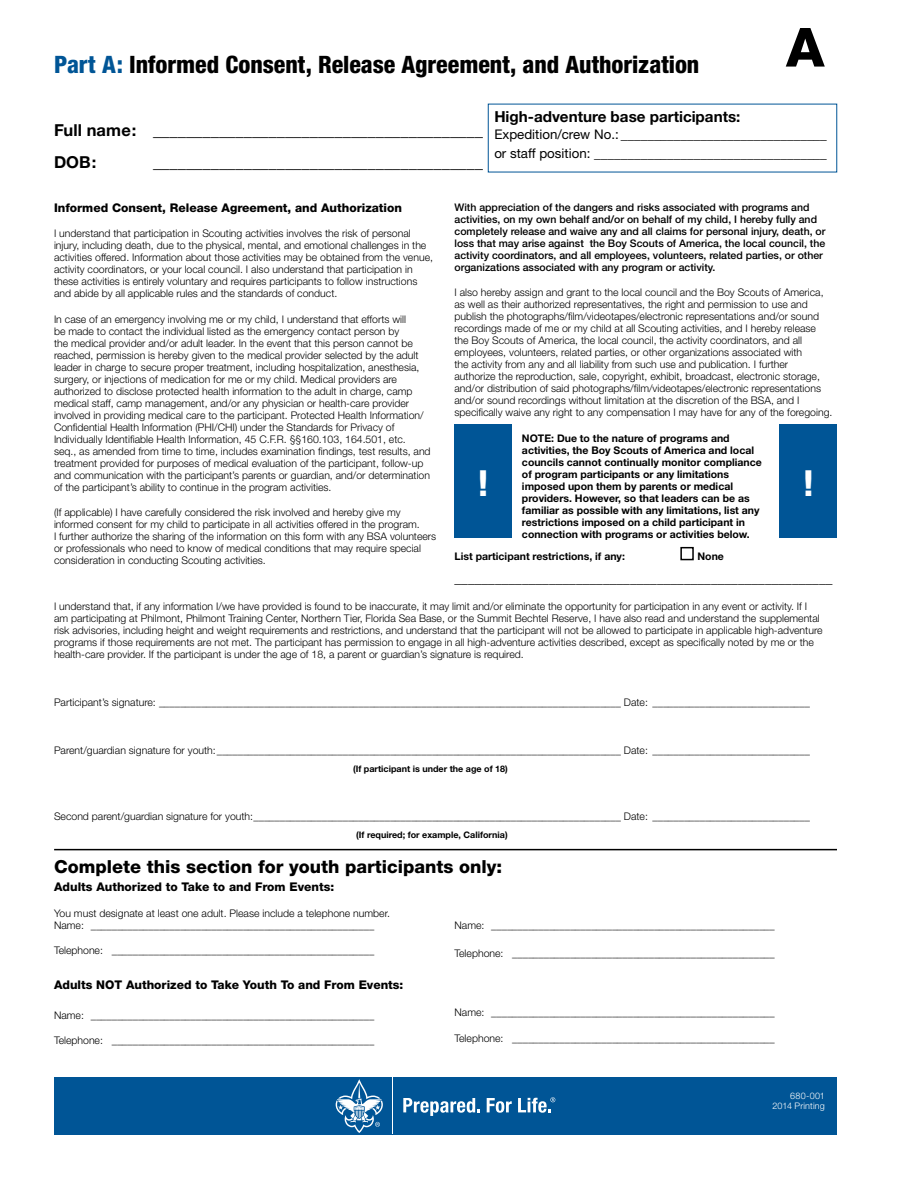
<style>
.page{position:relative;width:918px;height:1188px;background:#fff}
.page>*{position:absolute;margin:0;border:0;box-sizing:border-box;transform-origin:0 0}
.t1{font:800 54px "Helvetica Neue";color:#000}
.t2{font:800 condensed 36px "Helvetica Neue";color:#fff}
.t3{font:800 condensed 24px "Helvetica Neue";letter-spacing:-.005em;color:#000}
.t4{font:800 18px "Helvetica Neue";color:#000}
.t5{font:700 16.5px/31.5px "Helvetica Neue";letter-spacing:.01em;color:#000}
.t6{font:700 15.15px "Helvetica Neue";color:#000}
.t7{font:13.5px "Helvetica Neue";color:#000}
.t8{font:13.35px/19px "Helvetica Neue";color:#000}
.t9{font:800 12px "Helvetica Neue";color:#000}
.t10{font:300 10.5px/12px "Helvetica Neue";color:#000}
.t11{font:700 10.5px/12px "Helvetica Neue";color:#000}
.t12{font:500 10.5px/12px "Helvetica Neue";color:#000}
.t13{font:700 9px "Helvetica Neue";color:#000}
.t14{font:300 9px/10.5px "Helvetica Neue";letter-spacing:.02em;color:#fff;text-align:right}
.s1{color:#005596}
</style>
<div class="page">
<div style="left:54px;top:1077px;width:783px;height:58px;background:#005596"></div>
<svg style="left:403px;top:1098px;width:77px;height:18px"></svg>
<svg style="left:487px;top:1098px;width:25px;height:15px"></svg>
<hr style="left:392px;top:1077px;width:1px;height:57px;background:#fff">
<svg style="left:336px;top:1079px;width:47px;height:54px"></svg>
<svg style="left:518px;top:1097px;width:37px;height:16px"></svg>
<div style="left:454px;top:424px;width:58px;height:114px;background:#005596"></div>
<div style="left:779px;top:424px;width:58px;height:114px;background:#005596"></div>
<div style="left:680px;top:547px;width:14px;height:13px;border:2px solid #000"></div>
<hr style="left:54px;top:849px;width:783px;height:1px;background:#000">
<h3 class="t3" style="left:54px;top:50px;width:647px"><span class="s1">Part A:</span> Informed Consent, Release Agreement, and Authorization</h3>
<h1 class="t1" style="left:786px;top:15px;width:40px">A</h1>
<h3 class="t5" style="left:54px;top:114px;width:430px">Full name: ________________________________________<br>DOB:</h3>
<h3 class="t5" style="left:153px;top:146px;width:331px">________________________________________</h3>
<h3 class="t6" style="left:494px;top:107px;width:248px">High-adventure base participants:</h3>
<p class="t8" style="left:494px;top:125px;width:334px">Expedition/crew No.: _______________________________ or staff position: ___________________________________</p>
<p class="t9" style="left:54px;top:200px;width:350px">Informed Consent, Release Agreement, and Authorization</p>
<p class="t10" style="left:54px;top:227px;width:381px">I understand that participation in Scouting activities involves the risk of personal injury, including death, due to the physical, mental, and emotional challenges in the activities offered. Information about those activities may be obtained from the venue, activity coordinators, or your local council. I also understand that participation in these activities is entirely voluntary and requires participants to follow instructions and abide by all applicable rules and the standards of conduct.</p>
<p class="t10" style="left:54px;top:313px;width:378px">In case of an emergency involving me or my child, I understand that efforts will<br>be made to contact the individual listed as the emergency contact person by<br>the medical provider and/or adult leader. In the event that this person cannot be reached, permission is hereby given to the medical provider selected by the adult leader in charge to secure proper treatment, including hospitalization, anesthesia, surgery, or injections of medication for me or my child. Medical providers are authorized to disclose protected health information to the adult in charge, camp medical staff, camp management, and/or any physician or health-care provider involved in providing medical care to the participant. Protected Health Information/ Confidential Health Information (PHI/CHI) under the Standards for Privacy of Individually Identifiable Health Information, 45 C.F.R. §§160.103, 164.501, etc. seq., as amended from time to time, includes examination findings, test results, and treatment provided for purposes of medical evaluation of the participant, follow-up and communication with the participant’s parents or guardian, and/or determination of the participant’s ability to continue in the program activities.</p>
<p class="t10" style="left:54px;top:506px;width:384px">(If applicable) I have carefully considered the risk involved and hereby give my informed consent for my child to participate in all activities offered in the program.<br>I further authorize the sharing of the information on this form with any BSA volunteers or professionals who need to know of medical conditions that may require special consideration in conducting Scouting activities.</p>
<p class="t12" style="left:455px;top:201px;width:373px">With appreciation of the dangers and risks associated with programs and activities, on my own behalf and/or on behalf of my child, I hereby fully and completely release and waive any and all claims for personal injury, death, or loss that may arise against the Boy Scouts of America, the local council, the activity coordinators, and all employees, volunteers, related parties, or other organizations associated with any program or activity.</p>
<p class="t10" style="left:455px;top:286px;width:379px">I also hereby assign and grant to the local council and the Boy Scouts of America, as well as their authorized representatives, the right and permission to use and publish the photographs/film/videotapes/electronic representations and/or sound recordings made of me or my child at all Scouting activities, and I hereby release the Boy Scouts of America, the local council, the activity coordinators, and all employees, volunteers, related parties, or other organizations associated with<br>the activity from any and all liability from such use and publication. I further<br>authorize the reproduction, sale, copyright, exhibit, broadcast, electronic storage, and/or distribution of said photographs/film/videotapes/electronic representations and/or sound recordings without limitation at the discretion of the BSA, and I specifically waive any right to any compensation I may have for any of the foregoing.</p>
<p class="t11" style="left:522px;top:432px;width:241px">NOTE: Due to the nature of programs and activities, the Boy Scouts of America and local councils cannot continually monitor compliance of program participants or any limitations imposed upon them by parents or medical providers. However, so that leaders can be as familiar as possible with any limitations, list any restrictions imposed on a child participant in connection with programs or activities below.</p>
<p class="t11" style="left:454px;top:550px;width:172px">List participant restrictions, if any:</p>
<p class="t11" style="left:697px;top:550px;width:28px">None</p>
<p class="t7" style="left:454px;top:570px;width:379px">________________________________________________________</p>
<h2 class="t2" style="left:477px;top:461px;width:14px">!</h2>
<h2 class="t2" style="left:802px;top:461px;width:14px">!</h2>
<p class="t10" style="left:54px;top:600px;width:770px">I understand that, if any information I/we have provided is found to be inaccurate, it may limit and/or eliminate the opportunity for participation in any event or activity. If I am participating at Philmont, Philmont Training Center, Northern Tier, Florida Sea Base, or the Summit Bechtel Reserve, I have also read and understand the supplemental risk advisories, including height and weight requirements and restrictions, and understand that the participant will not be allowed to participate in applicable high-adventure programs if those requirements are not met. The participant has permission to engage in all high-adventure activities described, except as specifically noted by me or the health-care provider. If the participant is under the age of 18, a parent or guardian’s signature is required.</p>
<p class="t10" style="left:54px;top:696px;width:758px">Participant’s signature: ________________________________________________________________________________________ Date: ______________________________</p>
<p class="t10" style="left:54px;top:744px;width:757px">Parent/guardian signature for youth:_____________________________________________________________________________ Date: ______________________________</p>
<p class="t13" style="left:353px;top:763px;width:156px">(If participant is under the age of 18)</p>
<p class="t10" style="left:54px;top:810px;width:757px">Second parent/guardian signature for youth:______________________________________________________________________ Date: ______________________________</p>
<p class="t13" style="left:356px;top:829px;width:153px">(If required; for example, California)</p>
<h3 class="t4" style="left:54px;top:856px;width:450px">Complete this section for youth participants only:</h3>
<p class="t9" style="left:54px;top:880px;width:282px">Adults Authorized to Take to and From Events:</p>
<p class="t10" style="left:54px;top:907px;width:337px">You must designate at least one adult. Please include a telephone number.</p>
<p class="t10" style="left:54px;top:919px;width:322px">Name: ______________________________________________________</p>
<p class="t10" style="left:54px;top:944px;width:322px">Telephone: __________________________________________________</p>
<p class="t9" style="left:54px;top:977px;width:351px">Adults NOT Authorized to Take Youth To and From Events:</p>
<p class="t10" style="left:54px;top:1009px;width:322px">Name: ______________________________________________________</p>
<p class="t10" style="left:54px;top:1034px;width:322px">Telephone: __________________________________________________</p>
<p class="t10" style="left:455px;top:919px;width:322px">Name: ______________________________________________________</p>
<p class="t10" style="left:455px;top:947px;width:322px">Telephone: __________________________________________________</p>
<p class="t10" style="left:455px;top:1006px;width:322px">Name: ______________________________________________________</p>
<p class="t10" style="left:455px;top:1032px;width:322px">Telephone: __________________________________________________</p>
<p class="t14" style="left:773px;top:1090px;width:54px">680-001<br>2014 Printing</p>
</div>
